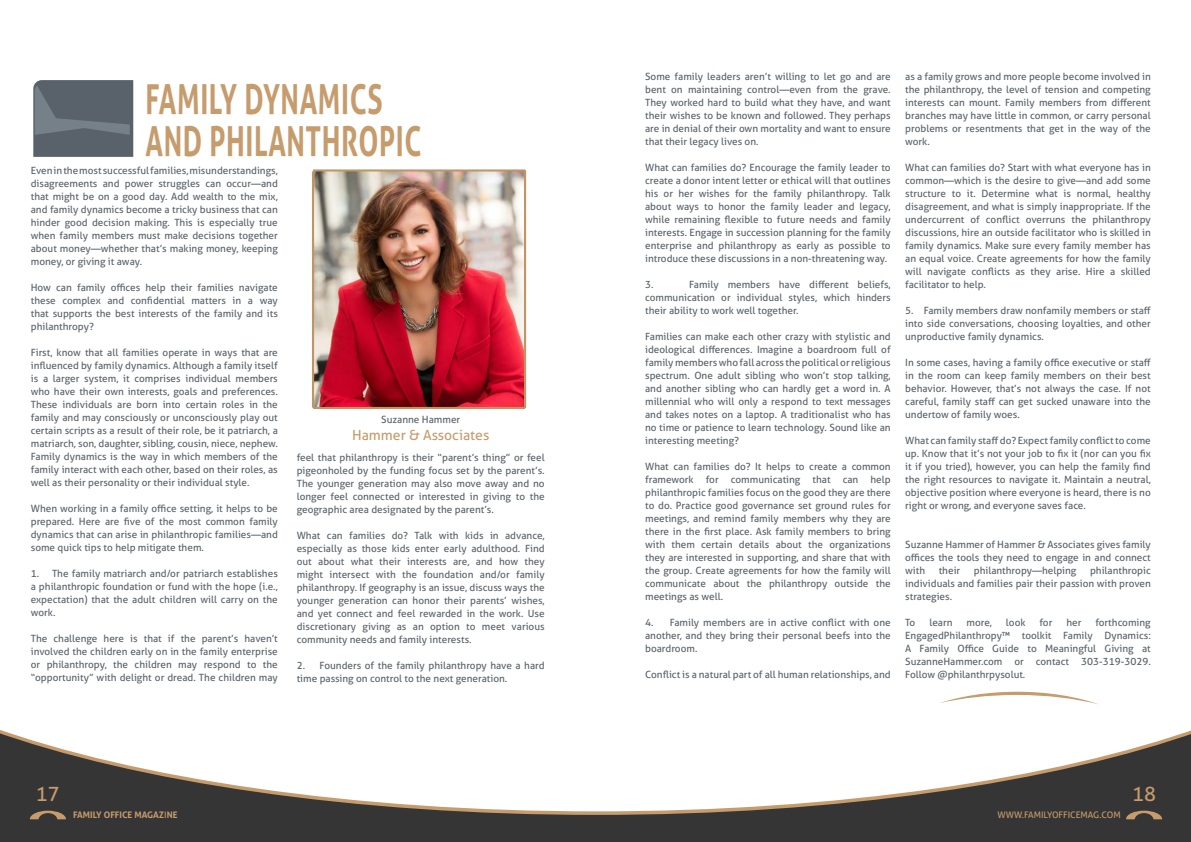
<style>
.page{position:relative;width:1191px;height:842px;background:#fff}
.page>*{position:absolute;margin:0;border:0;box-sizing:border-box;transform-origin:0 0}
.t1{font:700 41.4px/42.4px "Aller";letter-spacing:.02em;color:#c69c6d;scale:.67 1}
.t2{font:20px "Aller";color:#c69c6d}
.t3{font:14px "Aller";color:#c69c6d}
.t4{font:10px/13px "Aller";color:#59626a;text-align:justify}
.t5{font:9px "Aller";color:#c69c6d}
.t6{font:700 9px "Aller";color:#c69c6d}
.s1{font-weight:400}
</style>
<div class="page">
<svg style="left:0;top:730px;width:1191px;height:112px"></svg>
<svg style="left:30px;top:811px;width:36px;height:8px"></svg>
<svg style="left:1126px;top:811px;width:36px;height:8px"></svg>
<img style="left:312px;top:169px;width:214px;height:240px">
<svg style="left:33px;top:80px;width:100px;height:77px;background:#5f6870"></svg>
<svg style="left:940px;top:692px;width:158px;height:12px"></svg>
<h1 class="t1" style="left:146px;top:78px;width:413px">FAMILY DYNAMICS<br>AND PHILANTHROPIC</h1>
<p class="t4" style="left:31px;top:164px;width:249px">Even in the most successful families, misunderstandings, disagreements and power struggles can occur—and that might be on a good day. Add wealth to the mix, and family dynamics become a tricky business that can hinder good decision making. This is especially true when family members must make decisions together about money—whether that’s making money, keeping money, or giving it away.</p>
<p class="t4" style="left:31px;top:281px;width:249px">How can family offices help their families navigate these complex and confidential matters in a way that supports the best interests of the family and its philanthropy?</p>
<p class="t4" style="left:31px;top:346px;width:249px">First, know that all families operate in ways that are influenced by family dynamics. Although a family itself is a larger system, it comprises individual members who have their own interests, goals and preferences.<br>These individuals are born into certain roles in the family and may consciously or unconsciously play out certain scripts as a result of their role, be it patriarch, a matriarch, son, daughter, sibling, cousin, niece, nephew.<br>Family dynamics is the way in which members of the family interact with each other, based on their roles, as well as their personality or their individual style.</p>
<p class="t4" style="left:31px;top:502px;width:249px">When working in a family office setting, it helps to be prepared. Here are five of the most common family dynamics that can arise in philanthropic families—and some quick tips to help mitigate them.</p>
<p class="t4" style="left:31px;top:567px;width:249px">1. The family matriarch and/or patriarch establishes a philanthropic foundation or fund with the hope (i.e., expectation) that the adult children will carry on the work.</p>
<p class="t4" style="left:31px;top:632px;width:248px">The challenge here is that if the parent’s haven’t involved the children early on in the family enterprise or philanthropy, the children may respond to the “opportunity” with delight or dread. The children may</p>
<p class="t4" style="left:381px;top:413px;width:80px">Suzanne Hammer</p>
<h3 class="t3" style="left:352px;top:426px;width:139px">Hammer &amp; Associates</h3>
<p class="t4" style="left:297px;top:451px;width:249px">feel that philanthropy is their “parent’s thing” or feel pigeonholed by the funding focus set by the parent’s.<br>The younger generation may also move away and no longer feel connected or interested in giving to the geographic area designated by the parent’s.</p>
<p class="t4" style="left:297px;top:529px;width:249px">What can families do? Talk with kids in advance, especially as those kids enter early adulthood. Find out about what their interests are, and how they might intersect with the foundation and/or family philanthropy. If geography is an issue, discuss ways the younger generation can honor their parents’ wishes, and yet connect and feel rewarded in the work. Use discretionary giving as an option to meet various community needs and family interests.</p>
<p class="t4" style="left:297px;top:659px;width:249px">2. Founders of the family philanthropy have a hard time passing on control to the next generation.</p>
<p class="t4" style="left:645px;top:70px;width:247px">Some family leaders aren’t willing to let go and are bent on maintaining control—even from the grave.<br>They worked hard to build what they have, and want their wishes to be known and followed. They perhaps are in denial of their own mortality and want to ensure that their legacy lives on.</p>
<p class="t4" style="left:645px;top:161px;width:247px">What can families do? Encourage the family leader to create a donor intent letter or ethical will that outlines his or her wishes for the family philanthropy. Talk about ways to honor the family leader and legacy, while remaining flexible to future needs and family interests. Engage in succession planning for the family enterprise and philanthropy as early as possible to introduce these discussions in a non-threatening way.</p>
<p class="t4" style="left:645px;top:278px;width:10px">3.</p>
<p class="t4" style="left:645px;top:278px;width:247px;text-indent:44px">Family members have different beliefs, communication or individual styles, which hinders their ability to work well together.</p>
<p class="t4" style="left:645px;top:330px;width:247px">Families can make each other crazy with stylistic and ideological differences. Imagine a boardroom full of family members who fall across the political or religious spectrum. One adult sibling who won’t stop talking, and another sibling who can hardly get a word in. A millennial who will only a respond to text messages and takes notes on a laptop. A traditionalist who has no time or patience to learn technology. Sound like an interesting meeting?</p>
<p class="t4" style="left:645px;top:460px;width:247px">What can families do? It helps to create a common framework for communicating that can help philanthropic families focus on the good they are there to do. Practice good governance set ground rules for meetings, and remind family members why they are there in the first place. Ask family members to bring with them certain details about the organizations they are interested in supporting, and share that with the group. Create agreements for how the family will communicate about the philanthropy outside the meetings as well.</p>
<p class="t4" style="left:645px;top:616px;width:247px">4. Family members are in active conflict with one another, and they bring their personal beefs into the boardroom.</p>
<p class="t4" style="left:645px;top:668px;width:247px">Conflict is a natural part of all human relationships, and</p>
<p class="t4" style="left:905px;top:70px;width:247px">as a family grows and more people become involved in the philanthropy, the level of tension and competing interests can mount. Family members from different branches may have little in common, or carry personal problems or resentments that get in the way of the work.</p>
<p class="t4" style="left:905px;top:161px;width:247px">What can families do? Start with what everyone has in common—which is the desire to give—and add some structure to it. Determine what is normal, healthy disagreement, and what is simply inappropriate. If the undercurrent of conflict overruns the philanthropy discussions, hire an outside facilitator who is skilled in family dynamics. Make sure every family member has an equal voice. Create agreements for how the family will navigate conflicts as they arise. Hire a skilled facilitator to help.</p>
<p class="t4" style="left:905px;top:304px;width:247px">5. Family members draw nonfamily members or staff into side conversations, choosing loyalties, and other unproductive family dynamics.</p>
<p class="t4" style="left:905px;top:356px;width:247px">In some cases, having a family office executive or staff in the room can keep family members on their best behavior. However, that’s not always the case. If not careful, family staff can get sucked unaware into the undertow of family woes.</p>
<p class="t4" style="left:905px;top:434px;width:247px">What can family staff do? Expect family conflict to come up. Know that it’s not your job to fix it (nor can you fix it if you tried), however, you can help the family find the right resources to navigate it. Maintain a neutral, objective position where everyone is heard, there is no right or wrong, and everyone saves face.</p>
<p class="t4" style="left:905px;top:538px;width:247px">Suzanne Hammer of Hammer &amp; Associates gives family offices the tools they need to engage in and connect with</p>
<p class="t4" style="left:905px;top:564px;width:247px;text-indent:185px">philanthropic individuals and families pair their passion with proven strategies.</p>
<p class="t4" style="left:905px;top:616px;width:12px">To</p>
<p class="t4" style="left:929px;top:616px;width:25px">learn</p>
<p class="t4" style="left:966px;top:616px;width:27px">more,</p>
<p class="t4" style="left:1006px;top:616px;width:21px">look</p>
<p class="t4" style="left:1039px;top:616px;width:14px">for</p>
<p class="t4" style="left:1066px;top:616px;width:17px">her</p>
<p class="t4" style="left:938px;top:564px;width:23px">their</p>
<p class="t4" style="left:973px;top:564px;width:104px">philanthropy—helping</p>
<p class="t4" style="left:905px;top:616px;width:247px;text-indent:190px">forthcoming EngagedPhilanthropy™ toolkit Family Dynamics:<br>A Family Office Guide to Meaningful Giving at SuzanneHammer.com or contact 303-319-3029.<br>Follow @philanthrpysolut.</p>
<h2 class="t2" style="left:36px;top:781px;width:25px">17</h2>
<h2 class="t2" style="left:1132px;top:781px;width:25px">18</h2>
<p class="t6" style="left:73px;top:809px;width:106px">FAMILY OFFICE MAGAZ<span class="s1">I</span>NE</p>
<p class="t5" style="left:997px;top:810px;width:125px">WWW.FAMILYOFFICEMAG.COM</p>
</div>
